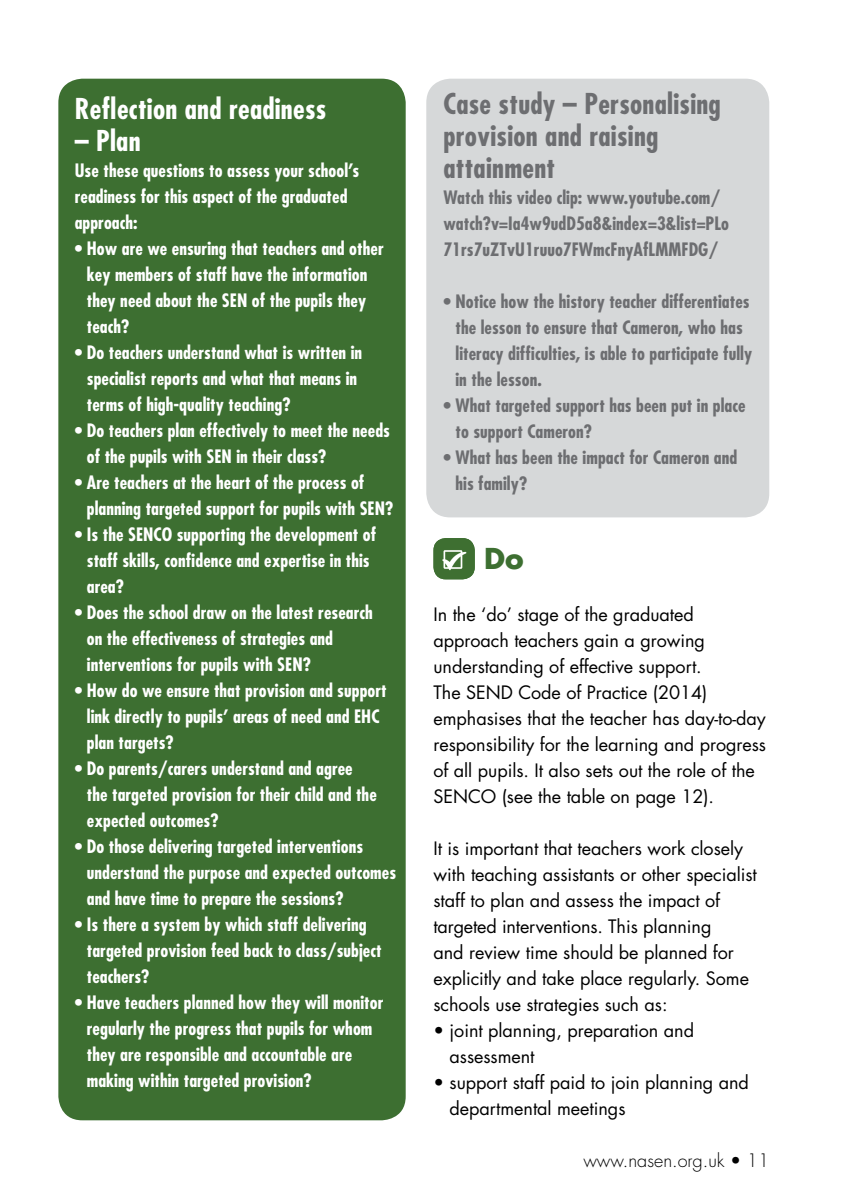
<style>
.page{position:relative;width:843px;height:1194px;background:#fff}
.page>*{position:absolute;margin:0;border:0;box-sizing:border-box;transform-origin:0 0}
.t1{font:700 condensed 28px/32px "Futura";letter-spacing:.01em;color:#6d6e71}
.t2{font:700 condensed 28px "Futura";letter-spacing:.01em;color:#fff}
.t3{font:700 28px "Futura";color:#3d6f31}
.t4{font:700 condensed 18px/26px "Futura";letter-spacing:.005em;color:#fff}
.t5{font:18px/26px "Futura";letter-spacing:-.005em;color:#000}
.t6{font:700 condensed 18px/26px "Futura";letter-spacing:.005em;color:#6d6e71}
.t7{font:300 18px "Futura";color:#000}
</style>
<div class="page">
<img style="left:433px;top:538px;width:41px;height:41px">
<div style="left:426px;top:79px;width:343px;height:438px;background:#d6d8d9;border-radius:24px"></div>
<div style="left:58px;top:79px;width:347px;height:1041px;background:#3d6f31;border-radius:24px"></div>
<h1 class="t2" style="left:75px;top:90px;width:253px">Reflection and readiness</h1>
<h1 class="t2" style="left:75px;top:122px;width:67px">– Plan</h1>
<p class="t4" style="left:75px;top:157px;width:286px">Use these questions to assess your school’s readiness for this aspect of the graduated approach:</p>
<p class="t4" style="left:87px;top:235px;width:298px;text-indent:-12px">• How are we ensuring that teachers and other key members of staff have the information they need about the SEN of the pupils they teach?</p>
<p class="t4" style="left:87px;top:339px;width:277px;text-indent:-12px">• Do teachers understand what is written in specialist reports and what that means in terms of high-quality teaching?</p>
<p class="t4" style="left:87px;top:417px;width:304px;text-indent:-12px">• Do teachers plan effectively to meet the needs of the pupils with SEN in their class?</p>
<p class="t4" style="left:87px;top:469px;width:308px;text-indent:-12px">• Are teachers at the heart of the process of planning targeted support for pupils with SEN?</p>
<p class="t4" style="left:87px;top:521px;width:291px;text-indent:-12px">• Is the SENCO supporting the development of staff skills, confidence and expertise in this area?</p>
<p class="t4" style="left:87px;top:599px;width:287px;text-indent:-12px">• Does the school draw on the latest research on the effectiveness of strategies and interventions for pupils with SEN?</p>
<p class="t4" style="left:87px;top:677px;width:301px;text-indent:-12px">• How do we ensure that provision and support link directly to pupils’ areas of need and EHC plan targets?</p>
<p class="t4" style="left:87px;top:755px;width:291px;text-indent:-12px">• Do parents/carers understand and agree the targeted provision for their child and the expected outcomes?</p>
<p class="t4" style="left:87px;top:833px;width:311px;text-indent:-12px">• Do those delivering targeted interventions understand the purpose and expected outcomes and have time to prepare the sessions?</p>
<p class="t4" style="left:87px;top:911px;width:296px;text-indent:-12px">• Is there a system by which staff delivering targeted provision feed back to class/subject teachers?</p>
<p class="t4" style="left:87px;top:989px;width:298px;text-indent:-12px">• Have teachers planned how they will monitor regularly the progress that pupils for whom they are responsible and accountable are making within targeted provision?</p>
<h1 class="t1" style="left:443px;top:88px;width:279px">Case study – Personalising provision and raising attainment</h1>
<p class="t6" style="left:443px;top:184px;width:287px">Watch this video clip: www.youtube.com/ watch?v=Ia4w9udD5a8&amp;index=3&amp;list=PLo<br>71rs7uZTvU1ruuo7FWmcFnyAfLMMFDG/</p>
<p class="t6" style="left:455px;top:288px;width:298px;text-indent:-12px">• Notice how the history teacher differentiates the lesson to ensure that Cameron, who has literacy difficulties, is able to participate fully in the lesson.</p>
<p class="t6" style="left:455px;top:392px;width:291px;text-indent:-12px">• What targeted support has been put in place to support Cameron?</p>
<p class="t6" style="left:455px;top:444px;width:283px;text-indent:-12px">• What has been the impact for Cameron and his family?</p>
<h1 class="t3" style="left:484px;top:539px;width:41px">Do</h1>
<p class="t5" style="left:433px;top:601px;width:334px">In the ‘do’ stage of the graduated approach teachers gain a growing understanding of effective support.<br>The SEND Code of Practice (2014) emphasises that the teacher has day-to-day responsibility for the learning and progress of all pupils. It also sets out the role of the SENCO (see the table on page 12).</p>
<p class="t5" style="left:433px;top:835px;width:325px">It is important that teachers work closely with teaching assistants or other specialist staff to plan and assess the impact of targeted interventions. This planning<br>and review time should be planned for explicitly and take place regularly. Some schools use strategies such as:</p>
<p class="t5" style="left:449px;top:1017px;width:246px;text-indent:-16px">• joint planning, preparation and assessment</p>
<p class="t5" style="left:449px;top:1069px;width:301px;text-indent:-16px">• support staff paid to join planning and departmental meetings</p>
<p class="t7" style="left:583px;top:1149px;width:187px">www.nasen.org.uk • 11</p>
</div>
